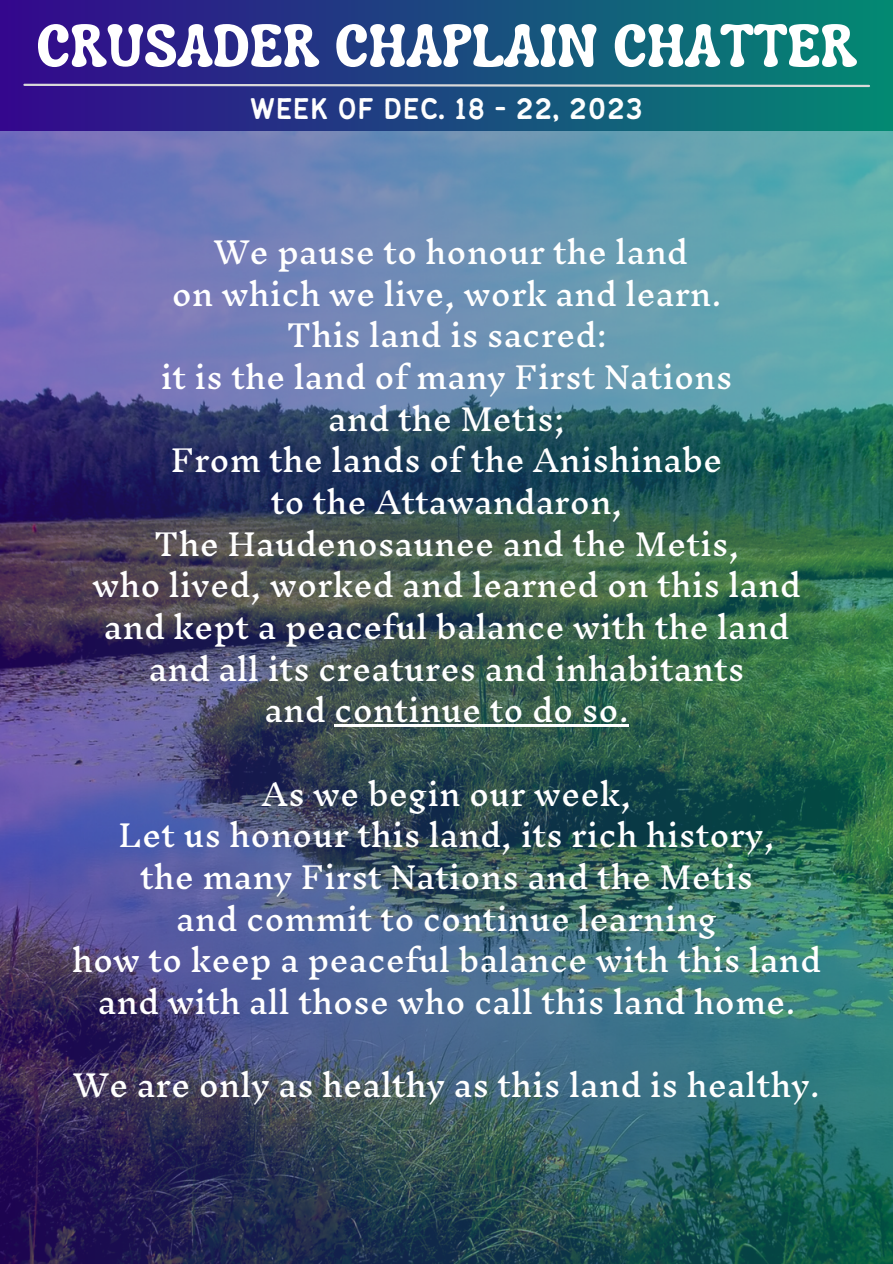
<style>
.page{position:relative;width:893px;height:1264px;background:#fff}
.page>*{position:absolute;margin:0;border:0;box-sizing:border-box;transform-origin:0 0}
.t1{font:700 60px "Luckybones";color:#fff}
.t2{font:33px "Bantayog";color:#fefefe}
.t3{font:30px "Inknut Antiqua";color:#fff}
</style>
<div class="page">
<div style="left:0;top:0;width:892px;height:1263px;background:linear-gradient(to right,#34078d,#038a72)"></div>
<svg style="left:22px;top:83px;width:849px;height:5px;background:#7089a7"></svg>
<img style="left:0;top:131px;width:892px;height:1132px">
<hr style="left:334px;top:724px;width:295px;height:2px;background:#fff">
<p class="t1" style="left:36px;top:7px;width:821px">CRUSADER CHAPLAIN CHATTER</p>
<p class="t2" style="left:250px;top:95px;width:395px">WEEK OF DEC. 18 - 22, 2023</p>
<p class="t3" style="left:214px;top:236px;width:476px">We pause to honour the land</p>
<p class="t3" style="left:172px;top:278px;width:551px">on which we live, work and learn.</p>
<p class="t3" style="left:286px;top:319px;width:322px">This land is sacred:</p>
<p class="t3" style="left:161px;top:361px;width:573px">it is the land of many First Nations</p>
<p class="t3" style="left:328px;top:403px;width:238px">and the Metis;</p>
<p class="t3" style="left:171px;top:444px;width:553px">From the lands of the Anishinabe</p>
<p class="t3" style="left:271px;top:486px;width:353px">to the Attawandaron,</p>
<p class="t3" style="left:154px;top:528px;width:587px">The Haudenosaunee and the Metis,</p>
<p class="t3" style="left:92px;top:569px;width:710px">who lived, worked and learned on this land</p>
<p class="t3" style="left:104px;top:611px;width:687px">and kept a peaceful balance with the land</p>
<p class="t3" style="left:149px;top:652px;width:597px">and all its creatures and inhabitants</p>
<p class="t3" style="left:264px;top:694px;width:366px">and continue to do so.</p>
<p class="t3" style="left:262px;top:777px;width:371px">As we begin our week,</p>
<p class="t3" style="left:119px;top:819px;width:657px">Let us honour this land, its rich history,</p>
<p class="t3" style="left:140px;top:861px;width:614px">the many First Nations and the Metis</p>
<p class="t3" style="left:176px;top:902px;width:542px">and commit to continue learning</p>
<p class="t3" style="left:72px;top:944px;width:750px">how to keep a peaceful balance with this land</p>
<p class="t3" style="left:98px;top:985px;width:699px">and with all those who call this land home.</p>
<p class="t3" style="left:73px;top:1069px;width:748px">We are only as healthy as this land is healthy.</p>
</div>
